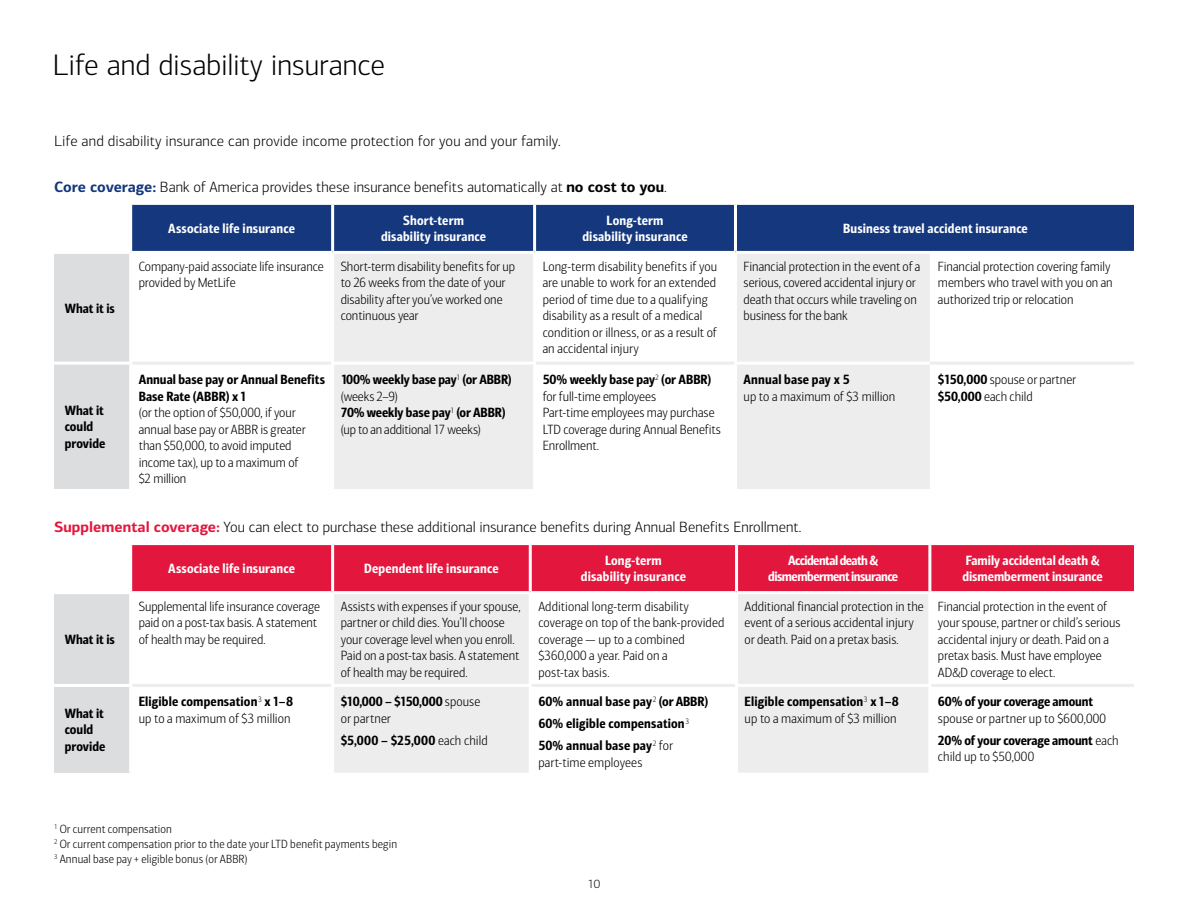
<style>
.page{position:relative;width:1188px;height:918px;background:#fff}
.page>*{position:absolute;margin:0;border:0;box-sizing:border-box;transform-origin:0 0}
.Subhead_1_18_24{font:300 30px "Connections";letter-spacing:-.005em;color:#000}
.Subhead_1_18_24-2{font:300 15px "Connections";color:#000}
.Body_copy_1_11_16{font:300 15px "Connections";letter-spacing:.01em;color:#000}
.Body_text_10_14{font:300 13.5px/16.5px "Connections Cond";color:#000}
.body_text_bullets_10{font:300 13.5px/16.5px "Connections Cond";color:#000}
.Body_text_10_14-2{font:13.5px/16.5px "Connections Cond Bld";letter-spacing:.005em;color:#000}
.body_text_bullets_10-2{font:13.5px/16.5px "Connections Cond Bld";letter-spacing:.01em;color:#fff;text-align:center}
.Subhead_1_18_24-3{font:13.5px/16.5px "Connections Cond Bld";color:#000}
.body_text_bullets_10-3{font:13.5px/16.5px "Connections Cond Bld";letter-spacing:-.04em;color:#fff;text-align:center}
.Body_copy_1_11_16-2{font:300 12px "Connections Cond";letter-spacing:.015em;color:#000}
.t1{font:300 12px "Connections";color:#000}
.s1{font-weight:700;color:#14377d}
.s2{font-weight:700}
.s3{font-family:"Connections Cond Bld";font-weight:400}
.s4{font-family:"Connections Cond";font-weight:300}
.s5{font-weight:700;color:#e3173e}
</style>
<div class="page">
<svg style="left:131px;top:204px;width:1003px;height:1px"></svg>
<div style="left:132px;top:205px;width:1002px;height:46px;background:#14377d"></div>
<div style="left:54px;top:252px;width:77px;height:111px;background:#dcddde"></div>
<svg style="left:334px;top:254px;width:596px;height:235px;fill:#ededee"></svg>
<div style="left:54px;top:363px;width:77px;height:126px;background:#dcddde"></div>
<hr style="left:54px;top:362px;width:78px;height:3px;background:#fff">
<hr style="left:331px;top:362px;width:205px;height:3px;background:#fff">
<hr style="left:734px;top:362px;width:196px;height:3px;background:#fff">
<hr style="left:132px;top:362px;width:199px;height:3px;background:#ededee">
<hr style="left:536px;top:362px;width:198px;height:3px;background:#ededee">
<hr style="left:930px;top:362px;width:204px;height:3px;background:#ededee">
<hr style="left:54px;top:251px;width:77px;height:3px;background:#fff">
<hr style="left:331px;top:205px;width:3px;height:46px;background:#fff">
<hr style="left:533px;top:205px;width:3px;height:46px;background:#fff">
<hr style="left:533px;top:254px;width:3px;height:108px;background:#fff">
<hr style="left:533px;top:365px;width:3px;height:124px;background:#fff">
<hr style="left:734px;top:205px;width:3px;height:46px;background:#fff">
<hr style="left:734px;top:254px;width:3px;height:108px;background:#fff">
<hr style="left:734px;top:365px;width:3px;height:124px;background:#fff">
<hr style="left:129px;top:254px;width:3px;height:108px;background:#fff">
<hr style="left:129px;top:365px;width:3px;height:124px;background:#fff">
<div style="left:132px;top:545px;width:1002px;height:46px;background:#e3173e"></div>
<div style="left:54px;top:593px;width:77px;height:92px;background:#dcddde"></div>
<svg style="left:334px;top:594px;width:594px;height:179px;fill:#ededee"></svg>
<div style="left:54px;top:685px;width:77px;height:88px;background:#dcddde"></div>
<hr style="left:54px;top:684px;width:78px;height:3px;background:#fff">
<hr style="left:331px;top:684px;width:201px;height:3px;background:#fff">
<hr style="left:735px;top:684px;width:196px;height:3px;background:#fff">
<hr style="left:132px;top:684px;width:199px;height:3px;background:#ededee">
<hr style="left:532px;top:684px;width:203px;height:3px;background:#ededee">
<hr style="left:931px;top:684px;width:203px;height:3px;background:#ededee">
<hr style="left:54px;top:591px;width:77px;height:3px;background:#fff">
<hr style="left:129px;top:594px;width:3px;height:90px;background:#fff">
<hr style="left:129px;top:687px;width:3px;height:86px;background:#fff">
<hr style="left:529px;top:545px;width:3px;height:46px;background:#fff">
<hr style="left:529px;top:594px;width:3px;height:90px;background:#fff">
<hr style="left:529px;top:687px;width:3px;height:86px;background:#fff">
<hr style="left:735px;top:545px;width:3px;height:46px;background:#fff">
<hr style="left:735px;top:594px;width:3px;height:90px;background:#fff">
<hr style="left:735px;top:687px;width:3px;height:86px;background:#fff">
<hr style="left:928px;top:545px;width:3px;height:46px;background:#fff">
<hr style="left:331px;top:545px;width:3px;height:46px;background:#fff">
<p class="Subhead_1_18_24" style="left:52px;top:48px;width:334px">Life and disability insurance</p>
<p class="Body_copy_1_11_16" style="left:54px;top:133px;width:508px">Life and disability insurance can provide income protection for you and your family.</p>
<p class="Subhead_1_18_24-2" style="left:54px;top:178px;width:614px"><span class="s1">Core coverage:</span> Bank of America provides these insurance benefits automatically at <span class="s2">no cost to you</span>.</p>
<p class="body_text_bullets_10-2" style="left:168px;top:220px;width:128px">Associate life insurance</p>
<p class="body_text_bullets_10-2" style="left:381px;top:212px;width:107px">Short-term disability insurance</p>
<p class="body_text_bullets_10-2" style="left:582px;top:212px;width:107px">Long-term disability insurance</p>
<p class="body_text_bullets_10-2" style="left:843px;top:220px;width:186px">Business travel accident insurance</p>
<p class="Subhead_1_18_24-3" style="left:65px;top:300px;width:52px">What it is</p>
<p class="body_text_bullets_10" style="left:139px;top:258px;width:187px">Company-paid associate life insurance provided by MetLife</p>
<p class="Body_text_10_14" style="left:341px;top:258px;width:176px">Short-term disability benefits for up to 26 weeks from the date of your disability after you’ve worked one continuous year</p>
<p class="Body_text_10_14" style="left:543px;top:258px;width:176px">Long-term disability benefits if you are unable to work for an extended period of time due to a qualifying disability as a result of a medical condition or illness, or as a result of an accidental injury</p>
<p class="body_text_bullets_10" style="left:744px;top:258px;width:178px">Financial protection in the event of a serious, covered accidental injury or death that occurs while traveling on business for the bank</p>
<p class="body_text_bullets_10" style="left:938px;top:258px;width:176px">Financial protection covering family members who travel with you on an authorized trip or relocation</p>
<p class="Body_text_10_14" style="left:139px;top:372px;width:188px"><span class="s3">Annual base pay or Annual Benefits<br>Base Rate (ABBR) x1<br></span>(or the option of $50,000, if your annual base pay or ABBR is greater than $50,000, to avoid imputed income tax), up to a maximum of<br>$2 million</p>
<p class="Body_text_10_14-2" style="left:341px;top:371px;width:173px">100% weekly base pay<sup>1</sup> (or ABBR) <span class="s4">(weeks 2–9)<br></span>70% weekly base pay<sup>1</sup> (or ABBR) <span class="s4">(up to an additional 17 weeks)</span></p>
<p class="Body_text_10_14" style="left:543px;top:372px;width:180px"><span class="s3">50% weekly base pay</span><sup>2</sup> <span class="s3">(or ABBR) </span>for full-time employees<br>Part-time employees may purchase<br>LTD coverage during Annual Benefits<br>Enrollment.</p>
<p class="Body_text_10_14" style="left:744px;top:372px;width:153px"><span class="s3">Annual base pay x 5<br></span>up to a maximum of $3 million</p>
<p class="Body_text_10_14" style="left:938px;top:372px;width:140px"><span class="s3">$150,000</span> spouse or partner <span class="s3">$50,000</span> each child</p>
<p class="Subhead_1_18_24-2" style="left:54px;top:518px;width:749px"><span class="s5">Supplemental coverage:</span> You can elect to purchase these additional insurance benefits during Annual Benefits Enrollment.</p>
<p class="body_text_bullets_10-2" style="left:168px;top:560px;width:128px">Associate life insurance</p>
<p class="body_text_bullets_10-2" style="left:364px;top:560px;width:136px">Dependent life insurance</p>
<p class="body_text_bullets_10-2" style="left:581px;top:552px;width:107px">Long-term disability insurance</p>
<p class="body_text_bullets_10-3" style="left:768px;top:552px;width:132px">Accidental death &amp; dismemberment insurance</p>
<p class="body_text_bullets_10-2" style="left:962px;top:552px;width:142px;text-align:left">Family accidental death &amp; dismemberment insurance</p>
<p class="Subhead_1_18_24-3" style="left:65px;top:402px;width:42px">What it could provide</p>
<p class="Subhead_1_18_24-3" style="left:65px;top:631px;width:52px">What it is</p>
<p class="body_text_bullets_10" style="left:139px;top:598px;width:183px">Supplemental life insurance coverage paid on a post-tax basis. A statement of health may be required.</p>
<p class="Body_text_10_14" style="left:341px;top:598px;width:181px">Assists with expenses if your spouse, partner or child dies. You’ll choose your coverage level when you enroll.<br>Paid on a post-tax basis. A statement of health may be required.</p>
<p class="body_text_bullets_10" style="left:538px;top:598px;width:188px">Additional long-term disability coverage on top of the bank-provided coverage — up to a combined $360,000 a year. Paid on a<br>post-tax basis.</p>
<p class="body_text_bullets_10" style="left:745px;top:598px;width:181px">Additional financial protection in the event of a serious accidental injury or death. Paid on a pretax basis.</p>
<p class="body_text_bullets_10" style="left:938px;top:598px;width:184px">Financial protection in the event of your spouse, partner or child’s serious accidental injury or death. Paid on a pretax basis. Must have employee AD&amp;D coverage to elect.</p>
<p class="Subhead_1_18_24-3" style="left:65px;top:705px;width:42px">What it could provide</p>
<p class="Body_text_10_14-2" style="left:139px;top:694px;width:156px">Eligible compensation<sup>3</sup> x1–8 <span class="s4">up to a maximum of $3 million</span></p>
<p class="Body_text_10_14-2" style="left:341px;top:694px;width:141px">$10,000 – $150,000 <span class="s4">spouse or partner</span></p>
<p class="Body_text_10_14-2" style="left:341px;top:732px;width:148px">$5,000 – $25,000 <span class="s4">each child</span></p>
<p class="Body_copy_1_11_16-2" style="left:54px;top:822px;width:120px"><sup>1</sup> Or current compensation</p>
<p class="Body_copy_1_11_16-2" style="left:54px;top:838px;width:345px"><sup>2</sup> Or current compensation prior to the date your LTD benefit payments begin</p>
<p class="Body_copy_1_11_16-2" style="left:54px;top:853px;width:195px"><sup>3</sup> Annual base pay + eligible bonus (or ABBR)</p>
<p class="Body_text_10_14-2" style="left:538px;top:694px;width:171px">60% annual base pay<sup>2</sup> (or ABBR)</p>
<p class="Body_text_10_14-2" style="left:538px;top:716px;width:152px">60% eligible compensation<sup>3</sup></p>
<p class="Body_text_10_14" style="left:538px;top:738px;width:136px"><span class="s3">50% annual base pay</span><sup>2</sup> for part-time employees</p>
<p class="Body_text_10_14-2" style="left:745px;top:694px;width:156px">Eligible compensation<sup>3</sup> x1–8 <span class="s4">up to a maximum of $3 million</span></p>
<p class="Body_text_10_14" style="left:938px;top:694px;width:170px"><span class="s3">60% of your coverage amount </span>spouse or partner up to $600,000</p>
<p class="Body_text_10_14-2" style="left:938px;top:732px;width:182px">20% of your coverage amount <span class="s4">each child up to $50,000</span></p>
<p class="t1" style="left:588px;top:877px;width:14px">10</p>
</div>
